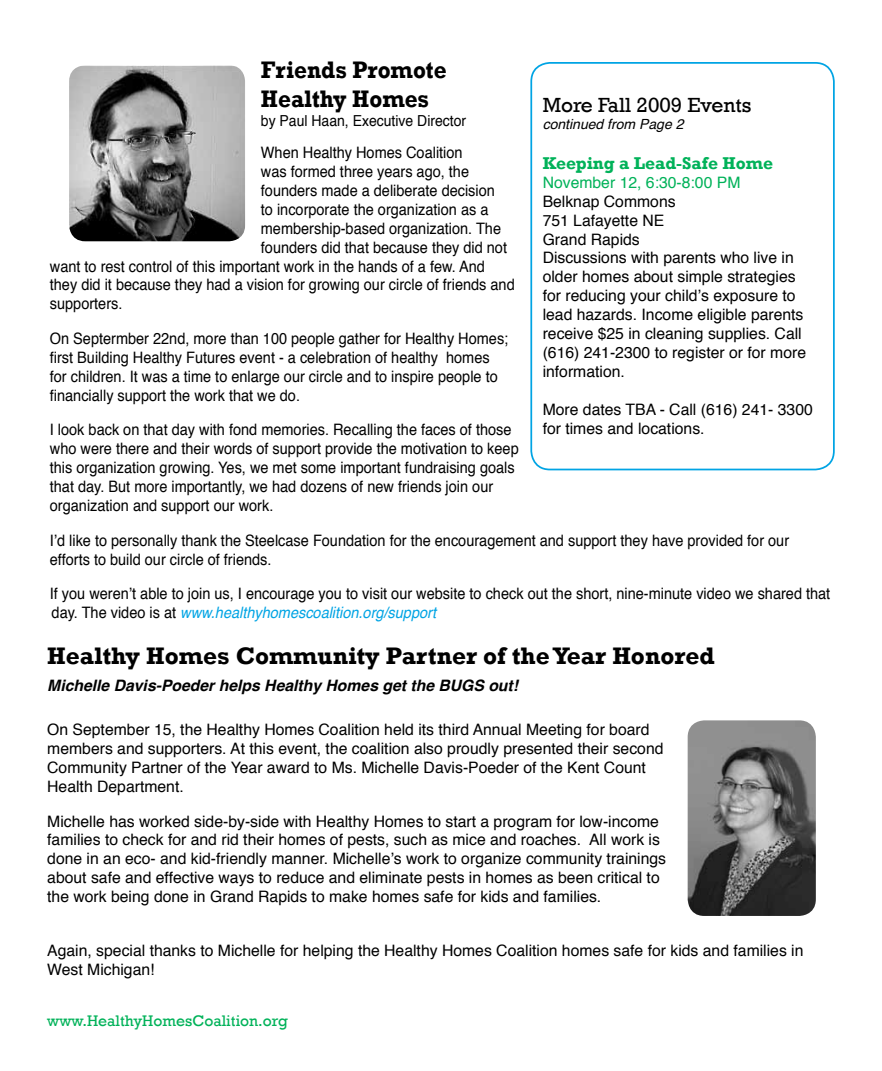
<style>
.page{position:relative;width:882px;height:1071px;background:#fff}
.page>*{position:absolute;margin:0;border:0;box-sizing:border-box;transform-origin:0 0}
.t1{font:700 24.5px "Rockwell";color:#000}
.t2{font:700 24.5px/29.4px "Rockwell";color:#000;scale:.92 1}
.t3{font:21px "Rockwell";color:#000}
.t4{font:700 17.5px "Rockwell";color:#00b259}
.t5{font:15.75px/18.9px "Helvetica";color:#000;scale:.92 1}
.t6{font:15.75px/18.9px "Helvetica";color:#000}
.t7{font:italic 700 15.75px "Helvetica";color:#000}
.t8{font:15.75px "Rockwell";color:#00b259}
.t9{font:15.75px "Helvetica";color:#00b259}
.t10{font:15.22px "Helvetica";color:#000;scale:.92 1}
.t11{font:italic 14px "Helvetica";color:#000}
.s1{font-style:italic;color:#00a4e4}
</style>
<div class="page">
<img style="left:69px;top:65px;width:176px;height:176px">
<div style="left:530px;top:62px;width:305px;height:408px;border:2px solid #00a4e4;border-radius:19px"></div>
<img style="left:688px;top:720px;width:128px;height:196px">
<h1 class="t2" style="left:261px;top:55px;width:203px">Friends Promote<br>Healthy Homes</h1>
<p class="t10" style="left:261px;top:109px;width:225px">by Paul Haan, Executive Director</p>
<p class="t5" style="left:261px;top:144px;width:221px">When Healthy Homes Coalition</p>
<p class="t5" style="left:261px;top:163px;width:228px">was formed three years ago, the</p>
<p class="t5" style="left:261px;top:181px;width:256px">founders made a deliberate decision</p>
<p class="t5" style="left:261px;top:200px;width:249px">to incorporate the organization as a</p>
<p class="t5" style="left:261px;top:219px;width:263px">membership-based organization. The</p>
<p class="t5" style="left:261px;top:238px;width:269px">founders did that because they did not</p>
<p class="t5" style="left:50px;top:257px;width:474px">want to rest control of this important work in the hands of a few. And</p>
<p class="t5" style="left:50px;top:276px;width:507px">they did it because they had a vision for growing our circle of friends and</p>
<p class="t5" style="left:50px;top:295px;width:80px">supporters.</p>
<p class="t5" style="left:50px;top:330px;width:500px">On Septermber 22nd, more than 100 people gather for Healthy Homes; first Building Healthy Futures event - a celebration of healthy homes for children. It was a time to enlarge our circle and to inspire people to financially support the work that we do.</p>
<p class="t5" style="left:50px;top:421px;width:511px">I look back on that day with fond memories. Recalling the faces of those who were there and their words of support provide the motivation to keep this organization growing. Yes, we met some important fundraising goals that day. But more importantly, we had dozens of new friends join our organization and support our work.</p>
<p class="t5" style="left:50px;top:531px;width:805px">I’d like to personally thank the Steelcase Foundation for the encouragement and support they have provided for our efforts to build our circle of friends.</p>
<p class="t5" style="left:50px;top:585px;width:850px">If you weren’t able to join us, I encourage you to visit our website to check out the short, nine-minute video we shared that day. The video is at <span class="s1">www.healthyhomescoalition.org/support</span></p>
<h2 class="t3" style="left:543px;top:93px;width:210px">More Fall 2009 Events</h2>
<p class="t11" style="left:543px;top:113px;width:142px">continued from Page 2</p>
<p class="t4" style="left:543px;top:152px;width:232px">Keeping a Lead-Safe Home</p>
<p class="t9" style="left:543px;top:170px;width:199px">November 12, 6:30-8:00 PM</p>
<p class="t6" style="left:543px;top:192px;width:265px">Belknap Commons<br>751 Lafayette NE<br>Grand Rapids<br>Discussions with parents who live in older homes about simple strategies for reducing your child’s exposure to lead hazards. Income eligible parents receive $25 in cleaning supplies. Call (616) 241-2300 to register or for more information.</p>
<p class="t6" style="left:543px;top:400px;width:272px">More dates TBA - Call (616) 241- 3300 for times and locations.</p>
<h1 class="t1" style="left:47px;top:641px;width:669px">Healthy Homes Community Partner of the Year Honored</h1>
<p class="t7" style="left:47px;top:673px;width:472px">Michelle Davis-Poeder helps Healthy Homes get the BUGS out!</p>
<p class="t6" style="left:47px;top:721px;width:618px">On September 15, the Healthy Homes Coalition held its third Annual Meeting for board members and supporters. At this event, the coalition also proudly presented their second Community Partner of the Year award to Ms. Michelle Davis-Poeder of the Kent Count Health Department.</p>
<p class="t6" style="left:47px;top:812px;width:620px">Michelle has worked side-by-side with Healthy Homes to start a program for low-income families to check for and rid their homes of pests, such as mice and roaches. All work is done in an eco- and kid-friendly manner. Michelle’s work to organize community trainings about safe and effective ways to reduce and eliminate pests in homes as been critical to the work being done in Grand Rapids to make homes safe for kids and families.</p>
<p class="t6" style="left:47px;top:941px;width:758px">Again, special thanks to Michelle for helping the Healthy Homes Coalition homes safe for kids and families in<br>West Michigan!</p>
<p class="t8" style="left:47px;top:1012px;width:242px">www.HealthyHomesCoalition.org</p>
</div>
